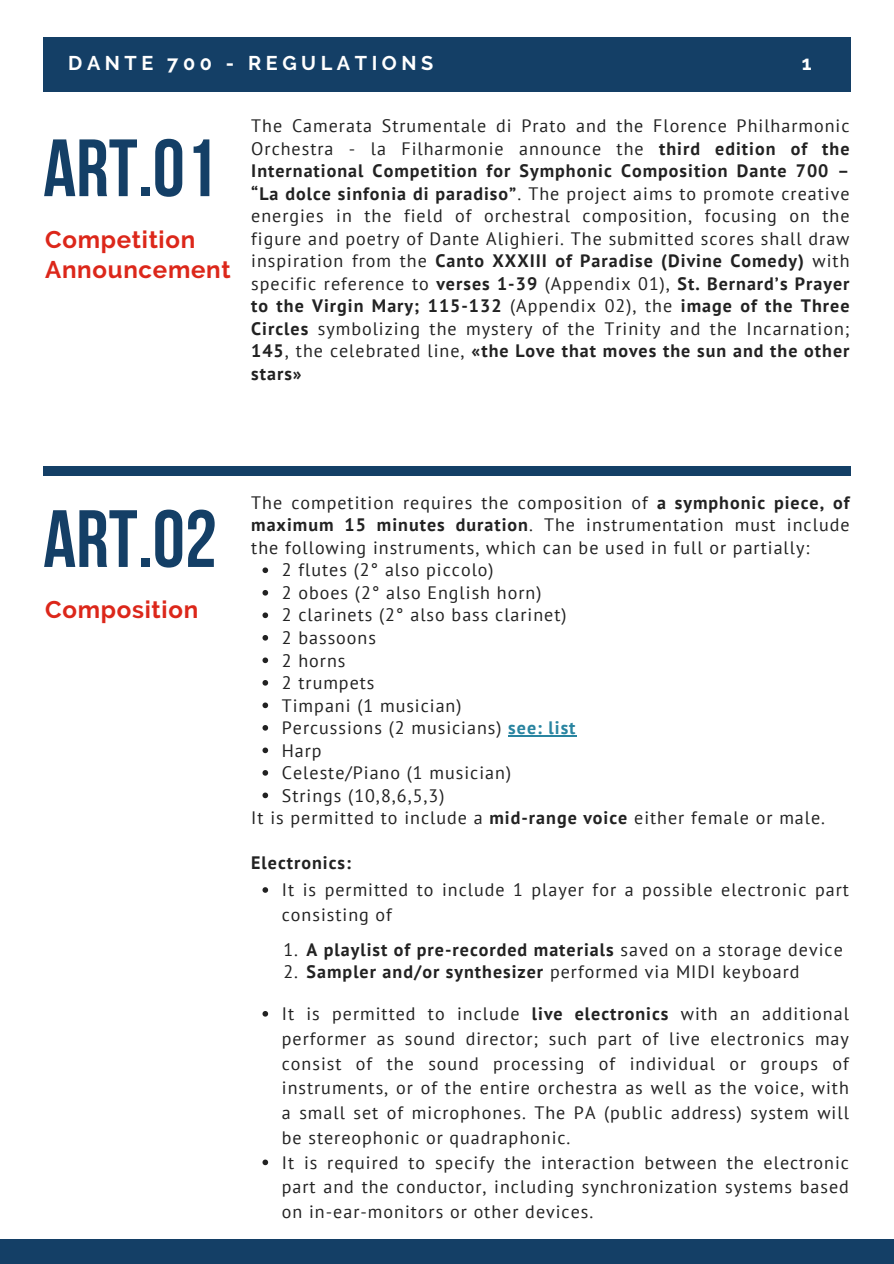
<style>
.page{position:relative;width:894px;height:1264px;background:#fff}
.page>*{position:absolute;margin:0;border:0;box-sizing:border-box;transform-origin:0 0}
.t1{font:700 81px "Bebas Neue";color:#143f66}
.t2{font:700 24px/30.3px "Raleway";letter-spacing:.03em;color:#dc271a}
.t3{font:700 19.8px "Raleway";letter-spacing:.23em;color:#fff}
.t4{font:18px/22.5px "PT Sans";letter-spacing:.055em;color:#222;text-align:justify}
.t5{font:700 18px "PT Sans";letter-spacing:.055em;color:#222}
.s1{font-weight:700}
.s2{font-weight:700;color:#2984a0}
.s3{font-weight:400}
</style>
<div class="page">
<div style="left:43px;top:38px;width:807px;height:54px;background:#143f66"></div>
<div style="left:43px;top:466px;width:807px;height:9px;background:#143f66"></div>
<div style="left:0;top:1239px;width:893px;height:24px;background:#143f66"></div>
<svg style="left:262px;top:567px;width:6px;height:6px"></svg>
<svg style="left:262px;top:590px;width:6px;height:5px"></svg>
<svg style="left:262px;top:612px;width:6px;height:6px"></svg>
<svg style="left:262px;top:635px;width:6px;height:5px"></svg>
<svg style="left:262px;top:657px;width:6px;height:6px"></svg>
<svg style="left:262px;top:680px;width:6px;height:5px"></svg>
<svg style="left:262px;top:702px;width:6px;height:6px"></svg>
<svg style="left:262px;top:725px;width:6px;height:5px"></svg>
<hr style="left:508px;top:735px;width:68px;height:1px;background:#2984a0">
<svg style="left:262px;top:747px;width:6px;height:6px"></svg>
<svg style="left:262px;top:770px;width:6px;height:5px"></svg>
<svg style="left:262px;top:792px;width:6px;height:6px"></svg>
<svg style="left:262px;top:887px;width:6px;height:5px"></svg>
<svg style="left:262px;top:1011px;width:6px;height:5px"></svg>
<svg style="left:262px;top:1159px;width:6px;height:6px"></svg>
<p class="t3" style="left:68px;top:52px;width:366px">DANTE 700 - REGULATIONS</p>
<p class="t3" style="left:801px;top:52px;width:11px">1</p>
<p class="t1" style="left:43px;top:135px;width:175px">ART.01</p>
<h4 class="t2" style="left:45px;top:224px;width:187px">Competition<br>Announcement</h4>
<h1 class="t4" style="left:251px;top:114px;width:599px">The Camerata Strumentale di Prato and the Florence Philharmonic Orchestra - la Filharmonie announce the <span class="s1">third edition of the International Competition for Symphonic Composition Dante 700 – “La dolce sinfonia di paradiso”</span>. The project aims to promote creative energies in the field of orchestral composition, focusing on the figure and poetry of Dante Alighieri. The submitted scores shall draw inspiration from the <span class="s1">Canto XXXIII of Paradise (Divine Comedy)</span> with specific reference to <span class="s1">verses 1-39</span> (Appendix 01), <span class="s1">St. Bernard’s Prayer to the Virgin Mary; 115-132</span> (Appendix 02), the <span class="s1">image of the Three Circles</span> symbolizing the mystery of the Trinity and the Incarnation; <span class="s1">145</span>, the celebrated line, <span class="s1">«the Love that moves the sun and the other stars»</span></h1>
<h3 class="t1" style="left:43px;top:506px;width:175px">ART.02</h3>
<p class="t2" style="left:45px;top:594px;width:154px">Composition</p>
<h2 class="t4" style="left:251px;top:491px;width:599px">The competition requires the composition of <span class="s1">a symphonic piece, of maximum 15 minutes duration</span>. The instrumentation must include the following instruments, which can be used in full or partially:</h2>
<p class="t4" style="left:282px;top:558px;width:213px">2 flutes (2° also piccolo)</p>
<p class="t4" style="left:282px;top:581px;width:261px">2 oboes (2° also English horn)</p>
<p class="t4" style="left:282px;top:603px;width:286px">2 clarinets (2° also bass clarinet)</p>
<p class="t4" style="left:282px;top:626px;width:96px">2 bassoons</p>
<p class="t4" style="left:282px;top:648px;width:65px">2 horns</p>
<p class="t4" style="left:282px;top:671px;width:94px">2 trumpets</p>
<p class="t4" style="left:282px;top:693px;width:181px">Timpani (1 musician)</p>
<p class="t4" style="left:282px;top:716px;width:295px">Percussions (2 musicians) <span class="s2">see: list</span></p>
<p class="t4" style="left:282px;top:738px;width:41px">Harp</p>
<p class="t4" style="left:282px;top:761px;width:231px">Celeste/Piano (1 musician)</p>
<p class="t4" style="left:282px;top:783px;width:164px">Strings (10,8,6,5,3)</p>
<p class="t4" style="left:251px;top:806px;width:575px">It is permitted to include a <span class="s1">mid-range voice</span> either female or male.</p>
<p class="t5" style="left:251px;top:850px;width:101px">Electronics:</p>
<h1 class="t4" style="left:282px;top:877px;width:568px;line-height:24.8px">It is permitted to include 1 player for a possible electronic part consisting of</h1>
<p class="t5" style="left:283px;top:937px;width:561px"><span class="s3">1.</span> A playlist of pre-recorded materials <span class="s3">saved on a storage device</span></p>
<p class="t4" style="left:283px;top:960px;width:517px">2. <span class="s1">Sampler and/or synthesizer</span> performed via MIDI keyboard</p>
<h2 class="t4" style="left:282px;top:1000px;width:568px;line-height:24.8px">It is permitted to include <span class="s1">live electronics</span> with an additional performer as sound director; such part of live electronics may consist of the sound processing of individual or groups of instruments, or of the entire orchestra as well as the voice, with a small set of microphones. The PA (public address) system will be stereophonic or quadraphonic.</h2>
<p class="t4" style="left:282px;top:1149px;width:568px;line-height:24.8px">It is required to specify the interaction between the electronic part and the conductor, including synchronization systems based on in-ear-monitors or other devices.</p>
</div>
